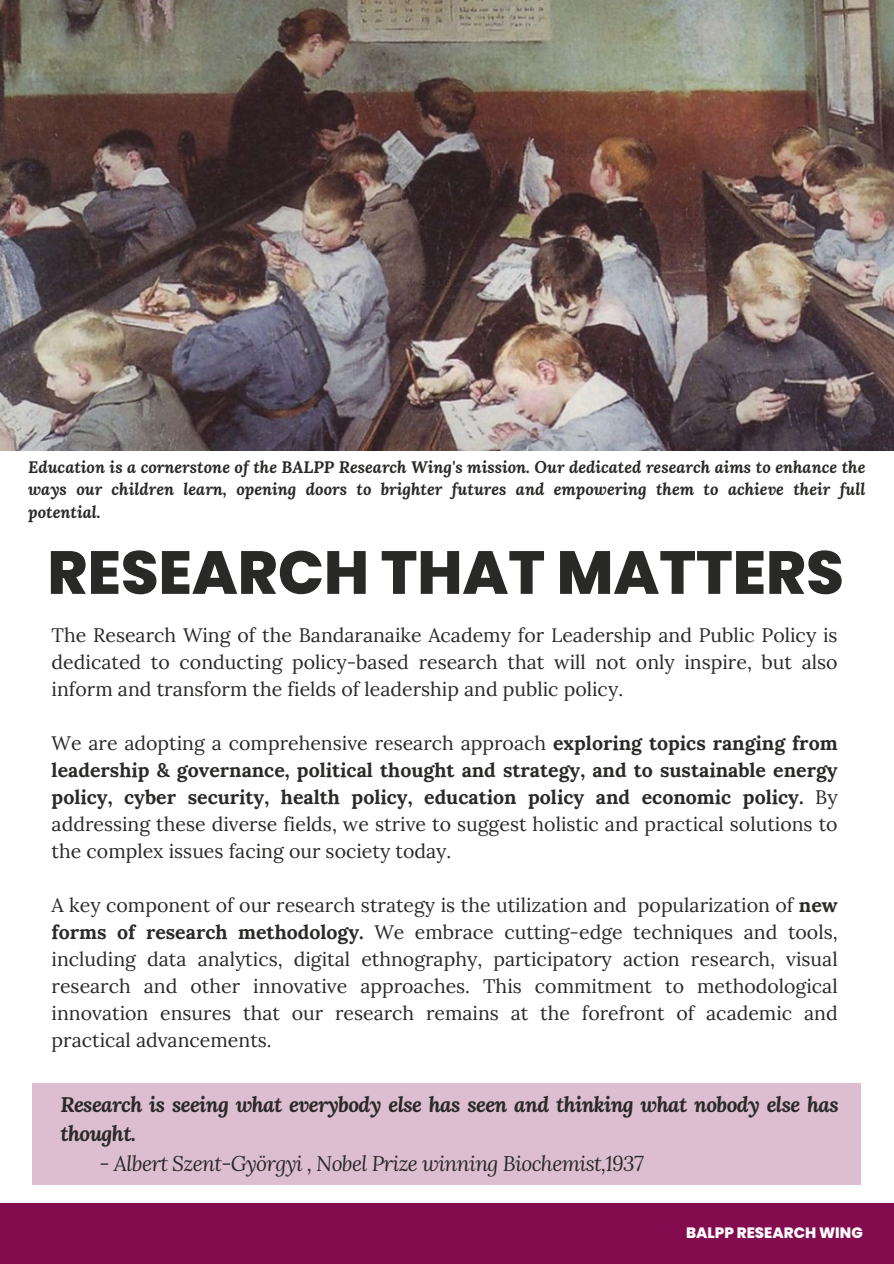
<style>
.page{position:relative;width:894px;height:1264px;background:#fff}
.page>*{position:absolute;margin:0;border:0;box-sizing:border-box;transform-origin:0 0}
.t1{font:800 60.75px "Poppins";color:#292928}
.t2{font:italic 700 21px/29.2px "Lora";letter-spacing:-.03em;color:#292928}
.t3{font:italic 21px "Lora";letter-spacing:-.03em;color:#292928}
.t4{font:19.5px/27px "Lora";color:#292928;text-align:justify}
.t5{font:700 19.5px/27px "Lora";color:#292928;text-align:justify}
.t6{font:italic 700 16.5px/22.5px "Lora";color:#292928;text-align:justify}
.t7{font:800 15px "Poppins";color:#fff}
.s1{font-weight:400}
.s2{font-weight:700}
</style>
<div class="page">
<img style="left:0;top:0;width:893px;height:450px">
<div style="left:0;top:1203px;width:893px;height:60px;background:#830c4f"></div>
<div style="left:33px;top:1083px;width:827px;height:101px;background:#ddbed0"></div>
<h3 class="t6" style="left:28px;top:455px;width:838px">Education is a cornerstone of the BALPP Research Wing's mission. Our dedicated research aims to enhance the ways our children learn, opening doors to brighter futures and empowering them to achieve their full potential.</h3>
<p class="t1" style="left:47px;top:530px;width:797px">RESEARCH THAT MATTERS</p>
<h1 class="t4" style="left:52px;top:621px;width:787px">The Research Wing of the Bandaranaike Academy for Leadership and Public Policy is dedicated to conducting policy-based research that will not only inspire, but also inform and transform the fields of leadership and public policy.</h1>
<h2 class="t5" style="left:52px;top:729px;width:787px"><span class="s1">We are adopting a comprehensive research approach</span> exploring topics ranging from leadership &amp; governance, political thought and strategy, and to sustainable energy policy, cyber security, health policy, education policy and economic policy. <span class="s1">By addressing these diverse fields, we strive to suggest holistic and practical solutions to the complex issues facing our society today.</span></h2>
<h2 class="t4" style="left:52px;top:891px;width:787px">A key component of our research strategy is the utilization and popularization of <span class="s2">new forms of research methodology.</span> We embrace cutting-edge techniques and tools, including data analytics, digital ethnography, participatory action research, visual research and other innovative approaches. This commitment to methodological innovation ensures that our research remains at the forefront of academic and practical advancements.</h2>
<h2 class="t2" style="left:60px;top:1089px;width:779px">Research is seeing what everybody else has seen and thinking what nobody else has thought.</h2>
<h2 class="t3" style="left:99px;top:1148px;width:545px">- Albert Szent-Györgyi , Nobel Prize winning Biochemist,1937</h2>
<h2 class="t7" style="left:686px;top:1222px;width:178px">BALPP RESEARCH WING</h2>
</div>
